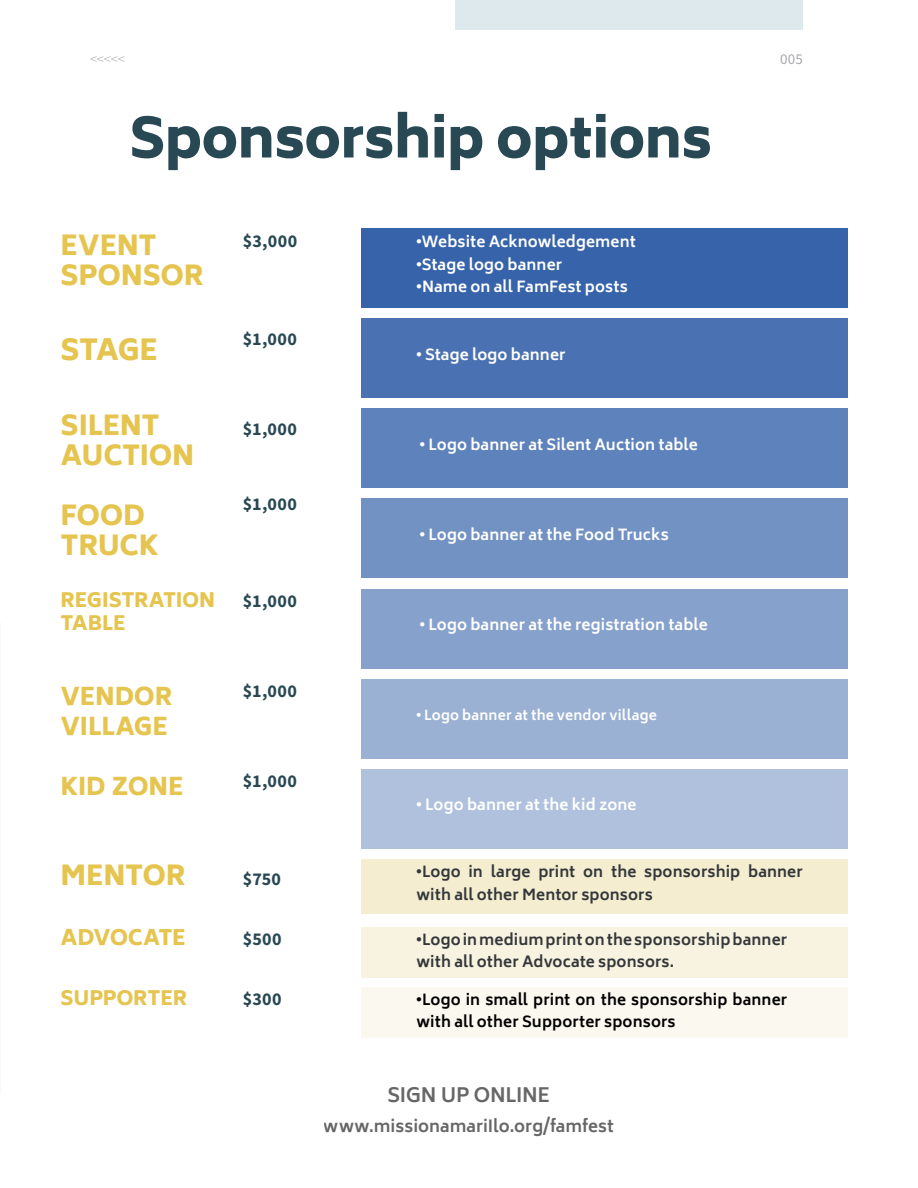
<style>
.page{position:relative;width:918px;height:1188px;background:#fff}
.page>*{position:absolute;margin:0;border:0;box-sizing:border-box;transform-origin:0 0}
.Headline_70_70_Left{font:800 54px "Biryani";letter-spacing:-.01em;color:#284854}
.Headline_46_44_Left{font:800 28.5px "Biryani";letter-spacing:-.025em;color:#e5c44f}
.Headline_46_44_Left-2{font:800 27px/30px "Biryani";letter-spacing:-.005em;color:#e5c44f}
.Headline_46_44_Left-3{font:800 24px/30px "Biryani";letter-spacing:-.005em;color:#e5c44f}
.Headline_46_44_Left-4{font:800 21px "Biryani";letter-spacing:-.015em;color:#e5c44f}
.Headline_46_44_Left-5{font:800 19.5px "Biryani";letter-spacing:-.01em;color:#e5c44f}
.t1{font:700 19.5px "Biryani";letter-spacing:-.015em;color:#000001}
.Headlines_Copy_Text{font:700 18px "Source Sans Pro";letter-spacing:.025em;color:#284854}
.t2{font:700 16.5px "Biryani";color:#000001}
.Copy_Text_10_14_Left{font:700 15px "Biryani";letter-spacing:.01em;color:#fff}
.Copy_Text_10_14_Left-2{font:700 15px/22.5px "Biryani";letter-spacing:.01em;color:#33373a}
.Copy_Text_10_14_Left-3{font:700 15px/22.5px "Biryani";letter-spacing:.01em;color:#000001}
.t3{font:300 15px "Source Sans Pro";color:#a8a9ad}
.t4{font:15px "Source Sans Pro";color:#a8a9ad}
.Copy_Text_10_14_Left-4{font:700 13.5px "Biryani";letter-spacing:.015em;color:#fff}
</style>
<div class="page">
<div style="left:455px;top:0;width:348px;height:30px;background:#dee9ee"></div>
<div style="left:361px;top:228px;width:486px;height:79px;background:#3663aa"></div>
<div style="left:361px;top:318px;width:486px;height:79px;background:#4a72b2"></div>
<div style="left:361px;top:408px;width:486px;height:79px;background:#5e82bb"></div>
<div style="left:361px;top:498px;width:486px;height:79px;background:#7292c3"></div>
<div style="left:361px;top:590px;width:486px;height:79px;background:#86a1cc"></div>
<div style="left:361px;top:680px;width:486px;height:79px;background:#9ab1d4"></div>
<div style="left:361px;top:770px;width:486px;height:79px;background:#afc1dd"></div>
<div style="left:361px;top:860px;width:486px;height:54px;background:#f5edd0"></div>
<div style="left:361px;top:927px;width:486px;height:51px;background:#f8f3e0"></div>
<div style="left:361px;top:987px;width:486px;height:51px;background:#fbf9ef"></div>
<p class="t3" style="left:90px;top:50px;width:37px">&lt;&lt;&lt;&lt;&lt;</p>
<p class="t4" style="left:780px;top:49px;width:24px">005</p>
<p class="Headline_70_70_Left" style="left:129px;top:107px;width:584px">Sponsorship options</p>
<p class="Headline_46_44_Left-2" style="left:61px;top:231px;width:98px">EVENT</p>
<p class="Headline_46_44_Left-2" style="left:61px;top:261px;width:145px">SPONSOR</p>
<p class="Headlines_Copy_Text" style="left:243px;top:230px;width:56px">$3,000</p>
<p class="Copy_Text_10_14_Left" style="left:417px;top:234px;width:221px">•Website Acknowledgement</p>
<p class="Copy_Text_10_14_Left" style="left:417px;top:256px;width:147px">•Stage logo banner</p>
<p class="Copy_Text_10_14_Left" style="left:417px;top:279px;width:213px">•Name on all FamFest posts</p>
<p class="Headlines_Copy_Text" style="left:243px;top:327px;width:56px">$1,000</p>
<p class="Headline_46_44_Left" style="left:61px;top:333px;width:99px">STAGE</p>
<p class="Copy_Text_10_14_Left" style="left:417px;top:346px;width:151px">• Stage logo banner</p>
<p class="Headline_46_44_Left-2" style="left:61px;top:411px;width:135px">SILENT<br>AUCTION</p>
<p class="Headlines_Copy_Text" style="left:243px;top:417px;width:56px">$1,000</p>
<p class="Copy_Text_10_14_Left" style="left:420px;top:436px;width:280px">• Logo banner at Silent Auction table</p>
<p class="Headline_46_44_Left-2" style="left:61px;top:501px;width:100px">FOOD<br>TRUCK</p>
<p class="Headlines_Copy_Text" style="left:243px;top:492px;width:56px">$1,000</p>
<p class="Copy_Text_10_14_Left" style="left:420px;top:526px;width:250px">• Logo banner at the Food Trucks</p>
<p class="Headline_46_44_Left-5" style="left:61px;top:589px;width:156px">REGISTRATION</p>
<p class="Headline_46_44_Left-5" style="left:61px;top:612px;width:67px">TABLE</p>
<p class="Headlines_Copy_Text" style="left:243px;top:590px;width:56px">$1,000</p>
<p class="Copy_Text_10_14_Left" style="left:420px;top:616px;width:289px">• Logo banner at the registration table</p>
<p class="Headline_46_44_Left-3" style="left:61px;top:682px;width:113px">VENDOR<br>VILLAGE</p>
<p class="Headlines_Copy_Text" style="left:243px;top:680px;width:56px">$1,000</p>
<p class="Copy_Text_10_14_Left-4" style="left:417px;top:707px;width:242px">• Logo banner at the vendor village</p>
<p class="Headline_46_44_Left-3" style="left:61px;top:772px;width:125px">KID ZONE</p>
<p class="Headlines_Copy_Text" style="left:243px;top:770px;width:56px">$1,000</p>
<p class="Copy_Text_10_14_Left" style="left:417px;top:796px;width:221px">• Logo banner at the kid zone</p>
<p class="Headline_46_44_Left-2" style="left:61px;top:861px;width:127px">MENTOR</p>
<p class="Headlines_Copy_Text" style="left:243px;top:867px;width:40px">$750</p>
<p class="Copy_Text_10_14_Left-2" style="left:417px;top:861px;width:388px">•Logo in large print on the sponsorship banner with all other Mentor sponsors</p>
<p class="Headline_46_44_Left-4" style="left:61px;top:925px;width:127px">ADVOCATE</p>
<p class="Headlines_Copy_Text" style="left:243px;top:927px;width:40px">$500</p>
<p class="Copy_Text_10_14_Left-2" style="left:417px;top:929px;width:372px">•Logo in medium print on the sponsorship banner with all other Advocate sponsors.</p>
<p class="Headline_46_44_Left-5" style="left:61px;top:987px;width:128px">SUPPORTER</p>
<p class="Headlines_Copy_Text" style="left:243px;top:987px;width:40px">$300</p>
<p class="Copy_Text_10_14_Left-3" style="left:417px;top:989px;width:372px">•Logo in small print on the sponsorship banner with all other Supporter sponsors</p>
<h3 class="t1" style="left:387px;top:1084px;width:164px">SIGN UP ONLINE</h3>
<p class="t2" style="left:324px;top:1117px;width:292px">www.missionamariIlo.org/famfest</p>
</div>
